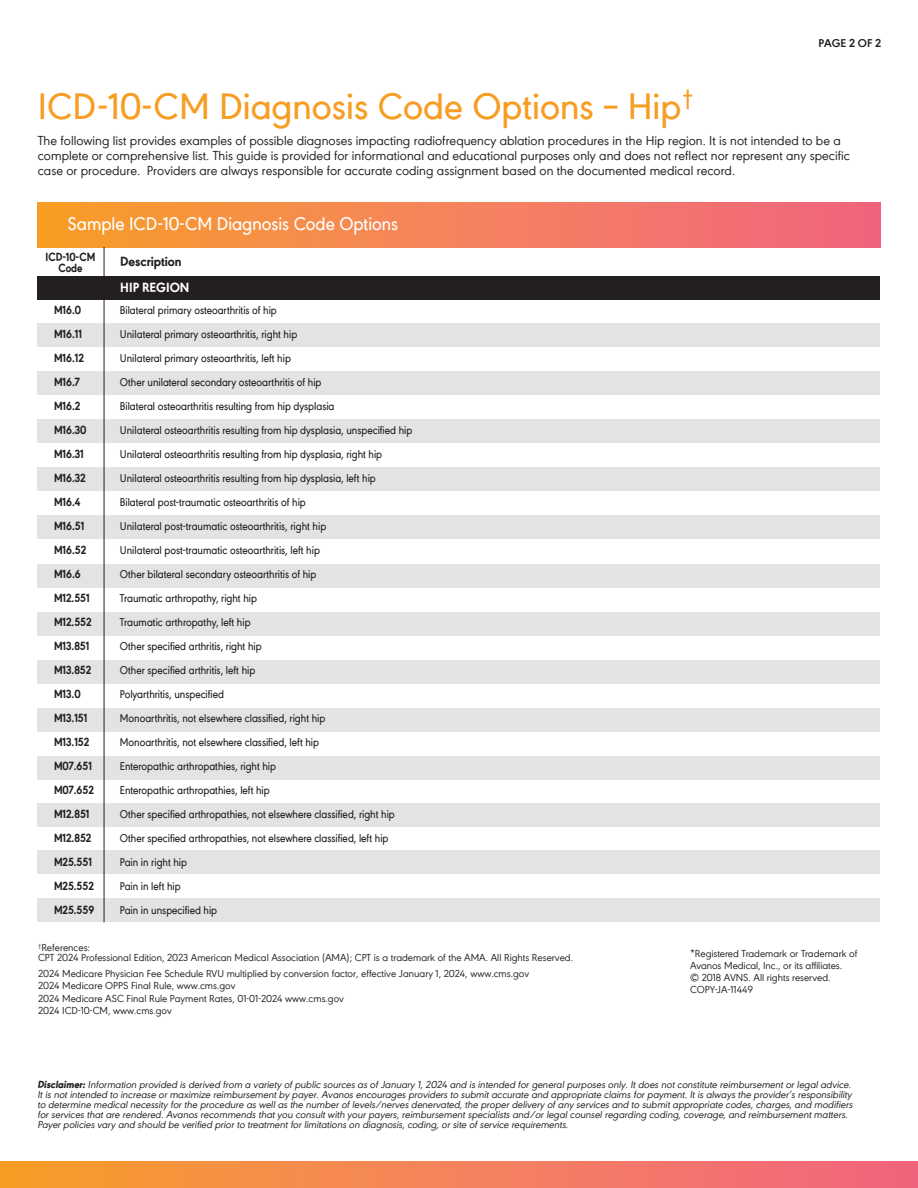
<style>
.page{position:relative;width:918px;height:1188px;background:#fff}
.page>*{position:absolute;margin:0;border:0;box-sizing:border-box;transform-origin:0 0}
.t1{font:500 39px "Avanos Sans";color:#f89d23}
.t2{font:500 19.5px "Avanos Sans";color:#fff;scale:.95 1}
.t3{font:13.5px/15px "Avanos Sans";color:#231f20}
.t4{font:800 13.5px "Avanos Sans";color:#231f20}
.t5{font:800 13.5px "Avanos Sans";color:#fff}
.t6{font:500 12px/24px "Avanos Sans";color:#231f20;scale:.9 1}
.t7{font:800 12px/24px "Avanos Sans";color:#231f20;scale:.9 1}
.t8{font:700 12px "Avanos Sans";color:#231f20}
.t9{font:italic 10.5px/9.9px "Avanos Sans";color:#231f20}
.t10{font:10.5px/12px "Avanos Sans";color:#231f20}
.s1{font-weight:800}
.s2{font-style:normal}
</style>
<div class="page">
<div style="left:0;top:1161px;width:918px;height:27px;background:linear-gradient(to right,#f89f2c,#f06584)"></div>
<div style="left:38px;top:323px;width:842px;height:24px;background:#e2e4e2"></div>
<div style="left:38px;top:371px;width:842px;height:24px;background:#e2e4e2"></div>
<div style="left:38px;top:419px;width:842px;height:24px;background:#e2e4e2"></div>
<div style="left:38px;top:468px;width:842px;height:23px;background:#e2e4e2"></div>
<div style="left:38px;top:516px;width:842px;height:23px;background:#e2e4e2"></div>
<div style="left:38px;top:564px;width:842px;height:23px;background:#e2e4e2"></div>
<div style="left:38px;top:612px;width:842px;height:23px;background:#e2e4e2"></div>
<div style="left:38px;top:660px;width:842px;height:24px;background:#e2e4e2"></div>
<div style="left:38px;top:708px;width:842px;height:24px;background:#e2e4e2"></div>
<div style="left:38px;top:756px;width:842px;height:24px;background:#e2e4e2"></div>
<div style="left:38px;top:803px;width:842px;height:24px;background:#e2e4e2"></div>
<div style="left:38px;top:850px;width:842px;height:24px;background:#e2e4e2"></div>
<div style="left:38px;top:898px;width:842px;height:24px;background:#e2e4e2"></div>
<div style="left:38px;top:203px;width:842px;height:44px;background:linear-gradient(to right,#f89f2c,#f06583)"></div>
<div style="left:38px;top:276px;width:842px;height:23px;background:#231f20"></div>
<hr style="left:104px;top:247px;width:1px;height:675px;background:#231f20">
<p class="t8" style="left:819px;top:34px;width:64px">PAGE 2 OF 2</p>
<h1 class="t1" style="left:38px;top:77px;width:658px">ICD-10-CM Diagnosis Code Options – Hip<sup>†</sup></h1>
<p class="t3" style="left:38px;top:132px;width:814px">The following list provides examples of possible diagnoses impacting radiofrequency ablation procedures in the Hip region. It is not intended to be a complete or comprehensive list. This guide is provided for informational and educational purposes only and does not reflect nor represent any specific case or procedure. Providers are always responsible for accurate coding assignment based on the documented medical record.</p>
<h2 class="t2" style="left:68px;top:210px;width:350px">Sample ICD-10-CM Diagnosis Code Options</h2>
<p class="t7" style="left:46px;top:251px;width:57px;line-height:10.5px;text-align:center">ICD-10-CM<br>Code</p>
<p class="t4" style="left:120px;top:251px;width:63px">Description</p>
<p class="t5" style="left:120px;top:278px;width:71px">HIP REGION</p>
<p class="t7" style="left:54px;top:297px;width:46px">M16.0<br>M16.11<br>M16.12<br>M16.7<br>M16.2<br>M16.30<br>M16.31<br>M16.32<br>M16.4<br>M16.51<br>M16.52<br>M16.6<br>M12.551<br>M12.552<br>M13.851<br>M13.852<br>M13.0<br>M13.151<br>M13.152<br>M07.651<br>M07.652<br>M12.851<br>M12.852<br>M25.551<br>M25.552<br>M25.559</p>
<p class="t6" style="left:120px;top:297px;width:326px">Bilateral primary osteoarthritis of hip<br>Unilateral primary osteoarthritis, right hip<br>Unilateral primary osteoarthritis, left hip<br>Other unilateral secondary osteoarthritis of hip<br>Bilateral osteoarthritis resulting from hip dysplasia<br>Unilateral osteoarthritis resulting from hip dysplasia, unspecified hip Unilateral osteoarthritis resulting from hip dysplasia, right hip Unilateral osteoarthritis resulting from hip dysplasia, left hip Bilateral post-traumatic osteoarthritis of hip<br>Unilateral post-traumatic osteoarthritis, right hip<br>Unilateral post-traumatic osteoarthritis, left hip<br>Other bilateral secondary osteoarthritis of hip<br>Traumatic arthropathy, right hip<br>Traumatic arthropathy, left hip<br>Other specified arthritis, right hip<br>Other specified arthritis, left hip<br>Polyarthritis, unspecified<br>Monoarthritis, not elsewhere classified, right hip<br>Monoarthritis, not elsewhere classified, left hip<br>Enteropathic arthropathies, right hip<br>Enteropathic arthropathies, left hip<br>Other specified arthropathies, not elsewhere classified, right hip Other specified arthropathies, not elsewhere classified, left hip<br>Pain in right hip<br>Pain in left hip<br>Pain in unspecified hip</p>
<p class="t10" style="left:38px;top:942px;width:537px;line-height:10.1px"><sup>†</sup>References:<br>CPT 2024 Professional Edition, 2023 American Medical Association (AMA); CPT is a trademark of the AMA. All Rights Reserved.</p>
<p class="t10" style="left:38px;top:967px;width:493px;line-height:11.2px">2024 Medicare Physician Fee Schedule RVU multiplied by conversion factor, effective January 1, 2024, www.cms.gov<br>2024 Medicare OPPS Final Rule, www.cms.gov</p>
<p class="t10" style="left:38px;top:992px;width:307px;line-height:11.2px">2024 Medicare ASC Final Rule Payment Rates, 01-01-2024 www.cms.gov<br>2024 ICD-10-CM, www.cms.gov</p>
<p class="t10" style="left:690px;top:947px;width:169px">*Registered Trademark or Trademark of<br>Avanos Medical, Inc., or its affiliates.<br>© 2018 AVNS. All rights reserved.<br>COPY-JA-11449</p>
<p class="t9" style="left:38px;top:1079px;width:817px"><span class="s1">Disclaimer:</span> Information provided is derived from a variety of public sources as of January 1, 202<span class="s2">4</span> and is intended for general purposes only. It does not constitute reimbursement or legal advice.<br>It is not intended to increase or maximize reimbursement by payer. Avanos encourages providers to submit accurate and appropriate claims for payment. It is always the provider’s responsibility to determine medical necessity for the procedure as well as the number of levels/nerves denervated, the proper delivery of any services and to submit appropriate codes, charges, and modifiers for services that are rendered. Avanos recommends that you consult with your payers, reimbursement specialists and/or legal counsel regarding coding, coverage, and reimbursement matters.<br>Payer policies vary and should be verified prior to treatment for limitations on diagnosis, coding, or site of service requirements.</p>
</div>
